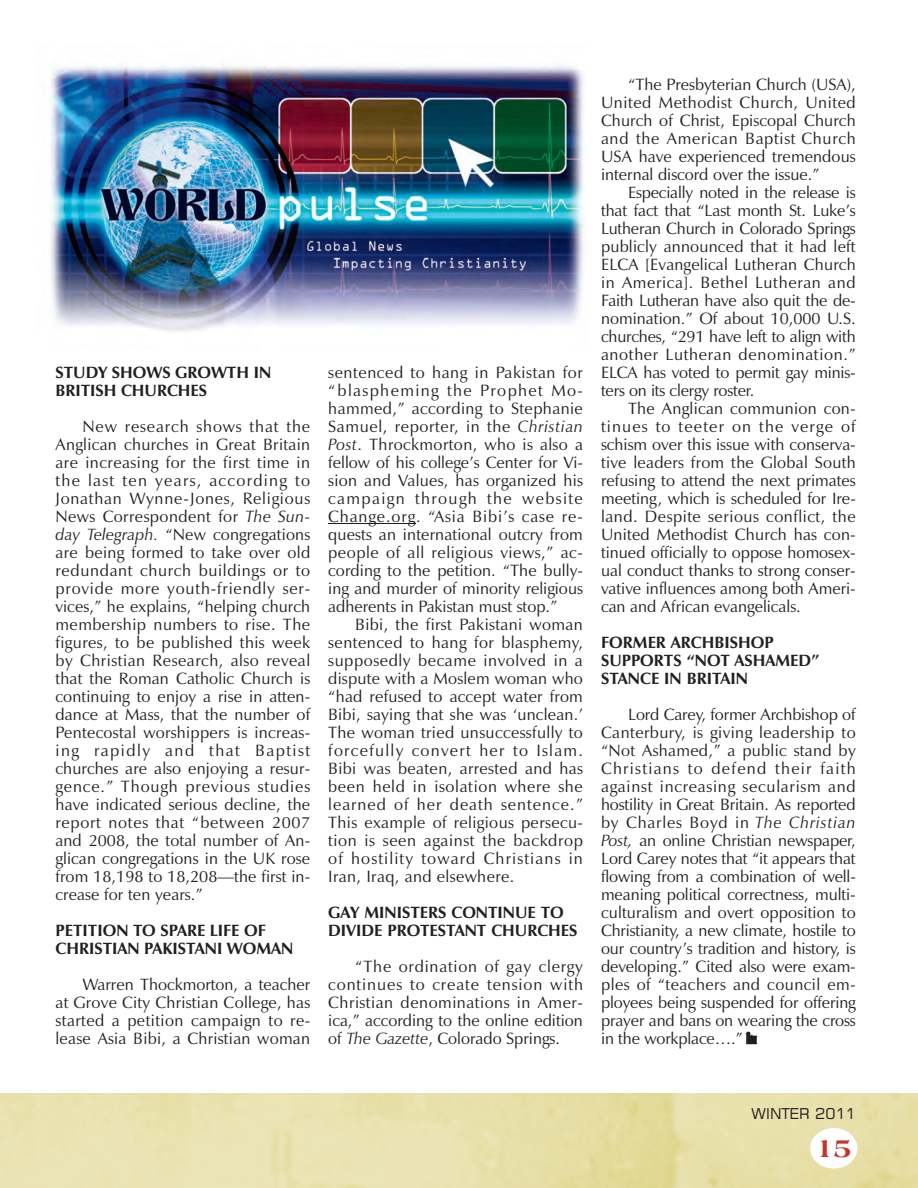
<style>
.page{position:relative;width:918px;height:1188px;background:#fff}
.page>*{position:absolute;margin:0;border:0;box-sizing:border-box;transform-origin:0 0}
.t1{font:800 27px "Americana BT";color:#c93029}
.t2{font:16.5px/18px "Zapf Humanist 601 BT";color:#231f20;text-align:justify}
.t3{font:700 16.5px/18px "Zapf Humanist 601 BT";color:#231f20}
.t4{font:15px "Square 721 BT";color:#231f20}
.s1{font-style:italic}
</style>
<div class="page">
<hr style="left:328px;top:524px;width:88px;height:1px;background:#231f20">
<svg style="left:746px;top:1031px;width:11px;height:13px"></svg>
<img style="left:50px;top:65px;width:534px;height:267px">
<p class="t3" style="left:56px;top:365px;width:217px">STUDY SHOWS GROWTH IN<br>BRITISH CHURCHES</p>
<p class="t2" style="left:56px;top:419px;width:256px;text-indent:27px">New research shows that the Anglican churches in Great Britain are increasing for the first time in the last ten years, according to Jonathan Wynne-Jones, Religious News Correspondent for <span class="s1">The Sun&shy;day Telegraph.</span> “New congregations are being formed to take over old redundant church buildings or to provide more youth-friendly ser&shy;vices,” he explains, “helping church membership numbers to rise. The figures, to be published this week by Christian Research, also reveal that the Roman Catholic Church is continuing to enjoy a rise in atten&shy;dance at Mass, that the number of Pentecostal worshippers is increas&shy;ing rapidly and that Baptist churches are also enjoying a resur&shy;gence.” Though previous studies have indicated serious decline, the report notes that “between 2007 and 2008, the total number of An&shy;glican congregations in the UK rose from 18,198 to 18,208—the first in&shy;crease for ten years.”</p>
<p class="t3" style="left:56px;top:923px;width:239px">PETITION TO SPARE LIFE OF<br>CHRISTIAN PAKISTANI WOMAN</p>
<p class="t2" style="left:56px;top:977px;width:256px;text-indent:27px">Warren Thockmorton, a teacher at Grove City Christian College, has started a petition campaign to re&shy;lease Asia Bibi, a Christian woman</p>
<p class="t2" style="left:328px;top:365px;width:256px">sentenced to hang in Pakistan for “blaspheming the Prophet Mo&shy;hammed,” according to Stephanie Samuel, reporter, in the <span class="s1">Christian Post</span>. Throckmorton, who is also a fellow of his college’s Center for Vi&shy;sion and Values, has organized his campaign through the website Change.org. “Asia Bibi’s case re&shy;quests an international outcry from people of all religious views,” ac&shy;cording to the petition. “The bully&shy;ing and murder of minority religious adherents in Pakistan must stop.”</p>
<p class="t2" style="left:328px;top:617px;width:256px;text-indent:27px">Bibi, the first Pakistani woman sentenced to hang for blasphemy, supposedly became involved in a dispute with a Moslem woman who “had refused to accept water from Bibi, saying that she was ‘unclean.’ The woman tried unsuccessfully to forcefully convert her to Islam.<br>Bibi was beaten, arrested and has been held in isolation where she learned of her death sentence.” This example of religious persecu&shy;tion is seen against the backdrop of hostility toward Christians in Iran, Iraq, and elsewhere.</p>
<p class="t3" style="left:328px;top:905px;width:251px">GAY MINISTERS CONTINUE TO<br>DIVIDE PROTESTANT CHURCHES</p>
<p class="t2" style="left:328px;top:959px;width:256px;text-indent:27px">“The ordination of gay clergy continues to create tension with Christian denominations in Amer&shy;ica,” according to the online edition of <span class="s1">The Gazette</span>, Colorado Springs.</p>
<p class="t2" style="left:601px;top:77px;width:256px;text-indent:27px">“The Presbyterian Church (USA), United Methodist Church, United Church of Christ, Episcopal Church and the American Baptist Church USA have experienced tremendous internal discord over the issue.”</p>
<p class="t2" style="left:601px;top:185px;width:256px;text-indent:27px">Especially noted in the release is that fact that “Last month St. Luke’s Lutheran Church in Colorado Springs publicly announced that it had left ELCA [Evangelical Lutheran Church in America]. Bethel Lutheran and Faith Lutheran have also quit the de&shy;nomination.” Of about 10,000 U.S. churches, “291 have left to align with another Lutheran denomination.” ELCA has voted to permit gay minis&shy;ters on its clergy roster.</p>
<p class="t2" style="left:601px;top:401px;width:256px;text-indent:27px">The Anglican communion con&shy;tinues to teeter on the verge of schism over this issue with conserva&shy;tive leaders from the Global South refusing to attend the next primates meeting, which is scheduled for Ire&shy;land. Despite serious conflict, the United Methodist Church has con&shy;tinued officially to oppose homosex&shy;ual conduct thanks to strong conser&shy;vative influences among both Ameri&shy;can and African evangelicals.</p>
<p class="t3" style="left:601px;top:635px;width:220px">FORMER ARCHBISHOP<br>SUPPORTS “NOT ASHAMED”<br>STANCE IN BRITAIN</p>
<p class="t2" style="left:601px;top:707px;width:256px;text-indent:27px">Lord Carey, former Archbishop of Canterbury, is giving leadership to “Not Ashamed,” a public stand by Christians to defend their faith against increasing secularism and hostility in Great Britain. As reported by Charles Boyd in <span class="s1">The Christian Post,</span> an online Christian newspaper, Lord Carey notes that “it appears that flowing from a combination of well&shy;meaning political correctness, multi&shy;culturalism and overt opposition to Christianity, a new climate, hostile to our country’s tradition and history, is developing.” Cited also were exam&shy;ples of “teachers and council em&shy;ployees being suspended for offering prayer and bans on wearing the cross in the workplace….”</p>
<p class="t4" style="left:751px;top:1108px;width:106px">WINTER 2011</p>
<h1 class="t1" style="left:816px;top:1137px;width:37px">15</h1>
</div>
